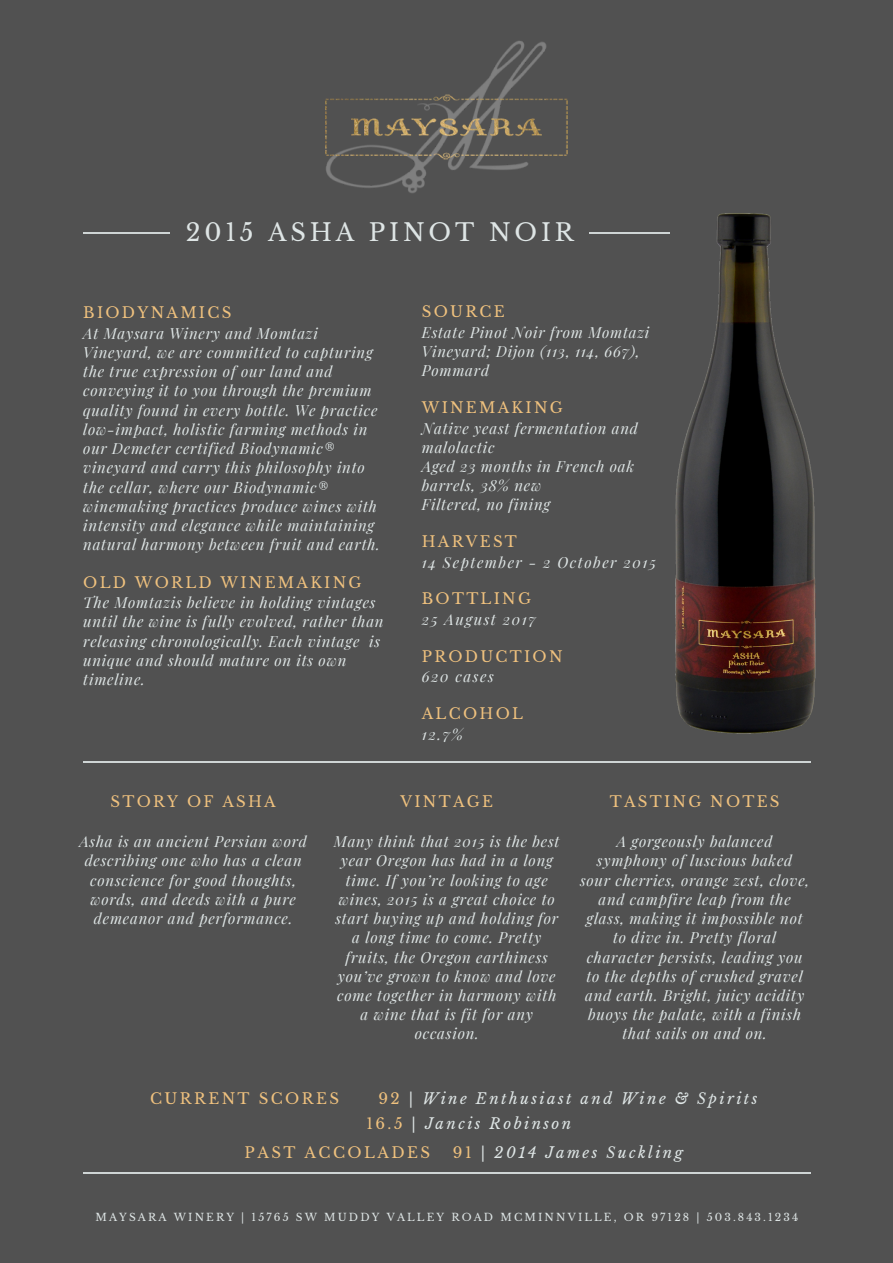
<style>
.page{position:relative;width:893px;height:1263px;background:#515151}
.page>*{position:absolute;margin:0;border:0;box-sizing:border-box;transform-origin:0 0}
.t1{font:24px "Libre Baskerville";letter-spacing:.16em;color:#dee5e5}
.t2{font:italic 15px/19.2px "Playfair Display";letter-spacing:.05em;color:#dee5e5}
.t3{font:15px "Libre Baskerville";letter-spacing:.15em;color:#efc17e}
.t4{font:italic 15px "Libre Baskerville";letter-spacing:.16em;color:#dee5e5}
.t5{font:italic 15px "Playfair Display";letter-spacing:.1em;color:#dee5e5}
.t6{font:10.5px "Libre Baskerville";letter-spacing:.2em;color:#dee5e5}
.s1{font-style:normal;color:#efc17e}
.s2{font-style:normal}
</style>
<div class="page">
<hr style="left:83px;top:1172px;width:727px;height:2px;background:#dee5e5">
<hr style="left:83px;top:761px;width:727px;height:2px;background:#dee5e5">
<img style="left:326px;top:41px;width:221px;height:152px">
<img style="left:325px;top:93px;width:243px;height:68px">
<hr style="left:83px;top:232px;width:727px;height:2px;background:#dee5e5">
<img style="left:629px;top:213px;width:187px;height:521px">
<div style="left:171px;top:205px;width:418px;height:58px;background:#515151"></div>
<p class="t1" style="left:186px;top:218px;width:390px">2015 ASHA PINOT NOIR</p>
<p class="t3" style="left:83px;top:303px;width:150px">BIODYNAMICS</p>
<p class="t2" style="left:83px;top:323px;width:298px">At Maysara Winery and Momtazi Vineyard, we are committed to capturing the true expression of our land and conveying it to you through the premium quality found in every bottle. We practice low-impact, holistic farming methods in our Demeter certified Biodynamic® vineyard and carry this philosophy into the cellar, where our Biodynamic® winemaking practices produce wines with intensity and elegance while maintaining natural harmony between fruit and earth.</p>
<p class="t3" style="left:83px;top:573px;width:280px">OLD WORLD WINEMAKING</p>
<p class="t2" style="left:83px;top:592px;width:302px">The Momtazis believe in holding vintages until the wine is fully evolved, rather than releasing chronologically. Each vintage is unique and should mature on its own timeline.</p>
<p class="t3" style="left:422px;top:302px;width:84px">SOURCE</p>
<p class="t2" style="left:422px;top:322px;width:229px">Estate Pinot Noir from Momtazi<br>Vineyard; Dijon (113, 114, 667),<br>Pommard</p>
<p class="t3" style="left:422px;top:398px;width:142px">WINEMAKING</p>
<p class="t2" style="left:422px;top:418px;width:218px">Native yeast fermentation and malolactic</p>
<p class="t2" style="left:422px;top:456px;width:214px">Aged 23 months in French oak barrels, 38% new</p>
<p class="t2" style="left:422px;top:494px;width:130px">Filtered, no fining</p>
<p class="t3" style="left:422px;top:532px;width:97px">HARVEST</p>
<p class="t5" style="left:422px;top:551px;width:236px">14 September - 2 October 2015</p>
<p class="t3" style="left:422px;top:589px;width:111px">BOTTLING</p>
<p class="t5" style="left:422px;top:609px;width:115px">25 August 2017</p>
<p class="t3" style="left:422px;top:647px;width:142px">PRODUCTION</p>
<p class="t5" style="left:422px;top:666px;width:73px">620 cases</p>
<p class="t3" style="left:422px;top:704px;width:103px">ALCOHOL</p>
<p class="t2" style="left:422px;top:724px;width:43px">12.7%</p>
<p class="t3" style="left:110px;top:792px;width:167px">STORY OF ASHA</p>
<p class="t2" style="left:79px;top:831px;width:229px;text-align:center">Asha is an ancient Persian word describing one who has a clean conscience for good thoughts, words, and deeds with a pure demeanor and performance.</p>
<p class="t3" style="left:400px;top:792px;width:94px">VINTAGE</p>
<p class="t2" style="left:334px;top:831px;width:227px;text-align:center">Many think that 2015 is the best year Oregon has had in a long time. If you’re looking to age wines, 2015 is a great choice to start buying up and holding for a long time to come. Pretty fruits, the Oregon earthiness you’ve grown to know and love come together in harmony with a wine that is fit for any occasion.</p>
<p class="t3" style="left:610px;top:792px;width:171px">TASTING NOTES</p>
<p class="t2" style="left:580px;top:831px;width:231px;text-align:center">A gorgeously balanced symphony of luscious baked sour cherries, orange zest, clove, and campfire leap from the glass, making it impossible not to dive in. Pretty floral character persists, leading you to the depths of crushed gravel and earth. Bright, juicy acidity buoys the palate, with a finish that sails on and on.</p>
<p class="t3" style="left:150px;top:1089px;width:190px">CURRENT SCORES</p>
<p class="t4" style="left:378px;top:1089px;width:380px"><span class="s1">92</span> <span class="s2">|</span> Wine Enthusiast and Wine &amp; Spirits</p>
<p class="t4" style="left:366px;top:1115px;width:206px"><span class="s1">16.5</span> <span class="s2">|</span> Jancis Robinson</p>
<p class="t3" style="left:245px;top:1143px;width:187px">PAST ACCOLADES</p>
<p class="t4" style="left:453px;top:1143px;width:231px"><span class="s1">91</span> <span class="s2">|</span> 2014 James Suckling</p>
<p class="t6" style="left:95px;top:1211px;width:704px">MAYSARA WINERY | 15765 SW MUDDY VALLEY ROAD MCMINNVILLE, OR 97128 | 503.843.1234</p>
</div>
